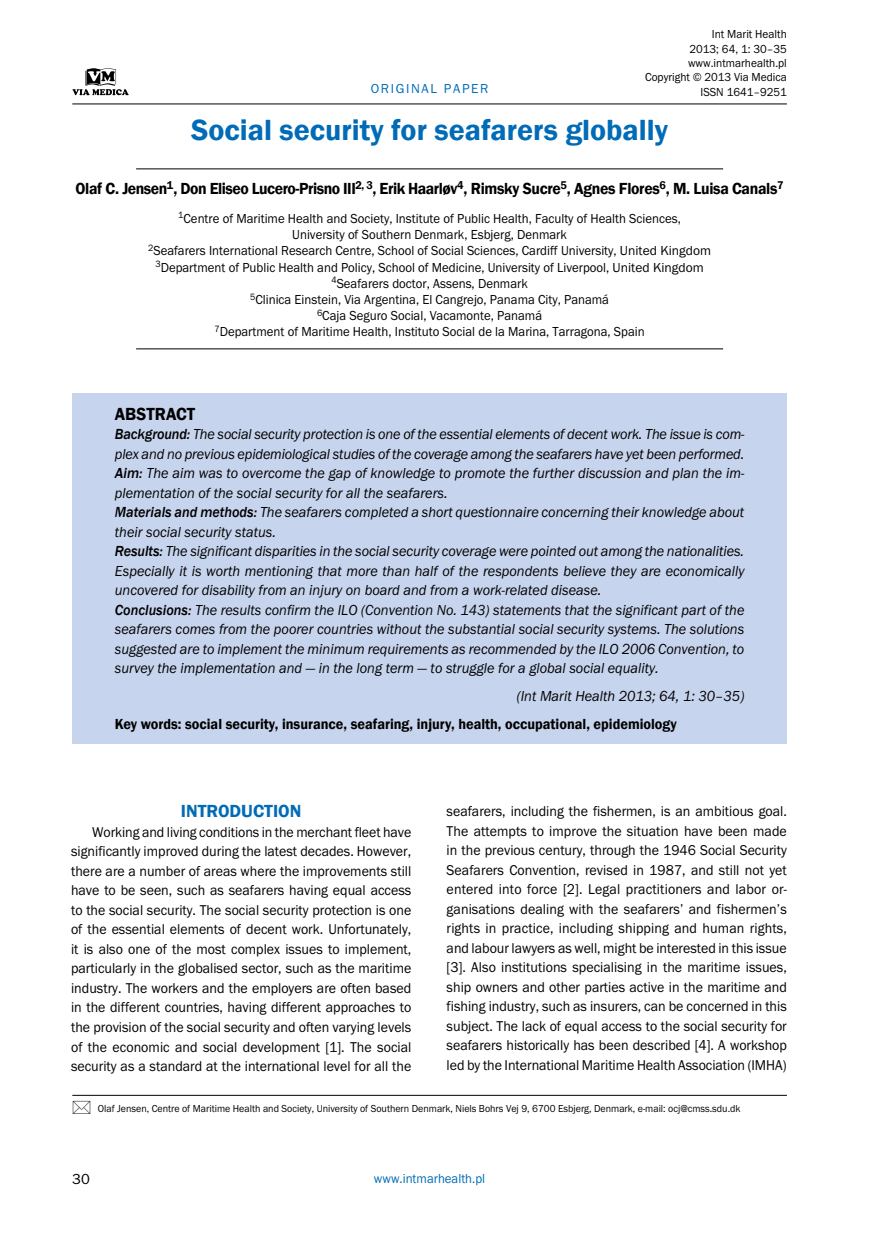
<style>
.page{position:relative;width:872px;height:1234px;background:#fff}
.page>*{position:absolute;margin:0;border:0;box-sizing:border-box;transform-origin:0 0}
.t1{font:600 30px "Franklin Gothic";color:#006bb6}
.t2{font:600 18px "Franklin Gothic";color:#006bb6}
.t3{font:600 18px "Franklin Gothic";color:#000;scale:.95 1}
.t4{font:600 16.5px "Franklin Gothic";letter-spacing:-.03em;color:#000;scale:.95 1}
.t5{font:italic 15px/19.5px "Franklin Got Itc TEE";color:#000;scale:.95 1}
.t6{font:600 15px "Franklin Gothic";color:#000;scale:.95 1}
.t7{font:15px "Franklin Got Itc TEE";color:#000}
.t8{font:14.7px/19.5px "Franklin Got Itc TEE";color:#000;text-align:justify;scale:.95 1}
.t9{font:13.5px/16.2px "Franklin Got Itc TEE";color:#000;text-align:center;scale:.95 1}
.t10{font:13.5px "Franklin Got Itc TEE";color:#006bb6;scale:.95 1}
.t11{font:13.5px "Franklin Got Itc TEE";letter-spacing:.12em;color:#006bb6}
.t12{font:12px/14.5px "Franklin Got Itc TEE";color:#000;text-align:right;scale:.95 1}
.t13{font:10.5px "Franklin Got Itc TEE";color:#000;scale:.95 1}
.s1{font-family:"Franklin Gothic";font-weight:500}
</style>
<div class="page">
<hr style="left:72px;top:103px;width:715px;height:1px;background:#000">
<svg style="left:72px;top:68px;width:57px;height:27px"></svg>
<hr style="left:72px;top:1094px;width:715px;height:1px;background:#000">
<div style="left:72px;top:393px;width:715px;height:350px;background:#c7d4ed"></div>
<hr style="left:136px;top:168px;width:587px;height:1px;background:#000">
<hr style="left:136px;top:348px;width:587px;height:1px;background:#000">
<p class="t12" style="left:645px;top:26px;width:151px">Int Marit Health<br>2013; 64, 1: 30–35 www.intmarhealth.pl<br>Copyright © 2013 Via Medica</p>
<p class="t11" style="left:371px;top:81px;width:119px">ORIGINAL PAPER</p>
<p class="t12" style="left:700px;top:85px;width:92px">ISSN 1641–9251</p>
<h1 class="t1" style="left:191px;top:112px;width:478px">Social security for seafarers globally</h1>
<p class="t4" style="left:76px;top:178px;width:747px">Olaf C. Jensen<sup>1</sup>, Don Eliseo Lucero-Prisno III<sup>2,</sup> <sup>3</sup>, Erik Haarløv<sup>4</sup>, Rimsky Sucre<sup>5</sup>, Agnes Flores<sup>6</sup>, M. Luisa Canals<sup>7</sup></p>
<p class="t9" style="left:148px;top:210px;width:594px"><sup>1</sup>Centre of Maritime Health and Society, Institute of Public Health, Faculty of Health Sciences,<br>University of Southern Denmark, Esbjerg, Denmark<br><sup>2</sup>Seafarers International Research Centre, School of Social Sciences, Cardiff University, United Kingdom <sup>3</sup>Department of Public Health and Policy, School of Medicine, University of Liverpool, United Kingdom <sup>4</sup>Seafarers doctor, Assens, Denmark<br><sup>5</sup>Clinica Einstein, Via Argentina, El Cangrejo, Panama City, Panamá<br><sup>6</sup>Caja Seguro Social, Vacamonte, Panamá<br><sup>7</sup>Department of Maritime Health, Instituto Social de la Marina, Tarragona, Spain</p>
<p class="t3" style="left:115px;top:402px;width:86px">ABSTRACT</p>
<p class="t5" style="left:115px;top:424px;width:664px"><span class="s1">Background:</span> The social security protection is one of the essential elements of decent work. The issue is com&shy;plex and no previous epidemiological studies of the coverage among the seafarers have yet been performed.<br><span class="s1">Aim:</span> The aim was to overcome the gap of knowledge to promote the further discussion and plan the im&shy;plementation of the social security for all the seafarers.<br><span class="s1">Materials and methods:</span> The seafarers completed a short questionnaire concerning their knowledge about their social security status.<br><span class="s1">Results:</span> The significant disparities in the social security coverage were pointed out among the nationalities.<br>Especially it is worth mentioning that more than half of the respondents believe they are economically uncovered for disability from an injury on board and from a work-related disease.<br><span class="s1">Conclusions:</span> The results confirm the ILO (Convention No. 143) statements that the significant part of the seafarers comes from the poorer countries without the substantial social security systems. The solutions suggested are to implement the minimum requirements as recommended by the ILO 2006 Convention, to survey the implementation and — in the long term — to struggle for a global social equality.</p>
<p class="t5" style="left:517px;top:686px;width:241px">(Int Marit Health 2013; 64, 1: 30–35)</p>
<p class="t6" style="left:115px;top:715px;width:593px">Key words: social security, insurance, seafaring, injury, health, occupational, epidemiology</p>
<p class="t2" style="left:181px;top:800px;width:122px">INTRODUCTION</p>
<p class="t8" style="left:71px;top:822px;width:360px;text-indent:21px">Working and living conditions in the merchant fleet have significantly improved during the latest decades. However, there are a number of areas where the improvements still have to be seen, such as seafarers having equal access to the social security. The social security protection is one of the essential elements of decent work. Unfortunately, it is also one of the most complex issues to implement, particularly in the globalised sector, such as the maritime industry. The workers and the employers are often based in the different countries, having different approaches to the provision of the social security and often varying levels of the economic and social development [1]. The social security as a standard at the international level for all the</p>
<p class="t8" style="left:446px;top:801px;width:360px">seafarers, including the fishermen, is an ambitious goal.<br>The attempts to improve the situation have been made in the previous century, through the 1946 Social Security Seafarers Convention, revised in 1987, and still not yet entered into force [2]. Legal practitioners and labor or&shy;ganisations dealing with the seafarers’ and fishermen’s rights in practice, including shipping and human rights, and labour lawyers as well, might be interested in this issue [3]. Also institutions specialising in the maritime issues, ship owners and other parties active in the maritime and fishing industry, such as insurers, can be concerned in this subject. The lack of equal access to the social security for seafarers historically has been described [4]. A workshop led by the International Maritime Health Association (IMHA)</p>
<p class="t13" style="left:98px;top:1102px;width:678px">Olaf Jensen, Centre of Maritime Health and Society, University of Southern Denmark, Niels Bohrs Vej 9, 6700 Esbjerg, Denmark, e-mail: ocj@cmss.sdu.dk</p>
<p class="t7" style="left:72px;top:1170px;width:19px">30</p>
<p class="t10" style="left:374px;top:1170px;width:119px">www.intmarhealth.pl</p>
</div>
